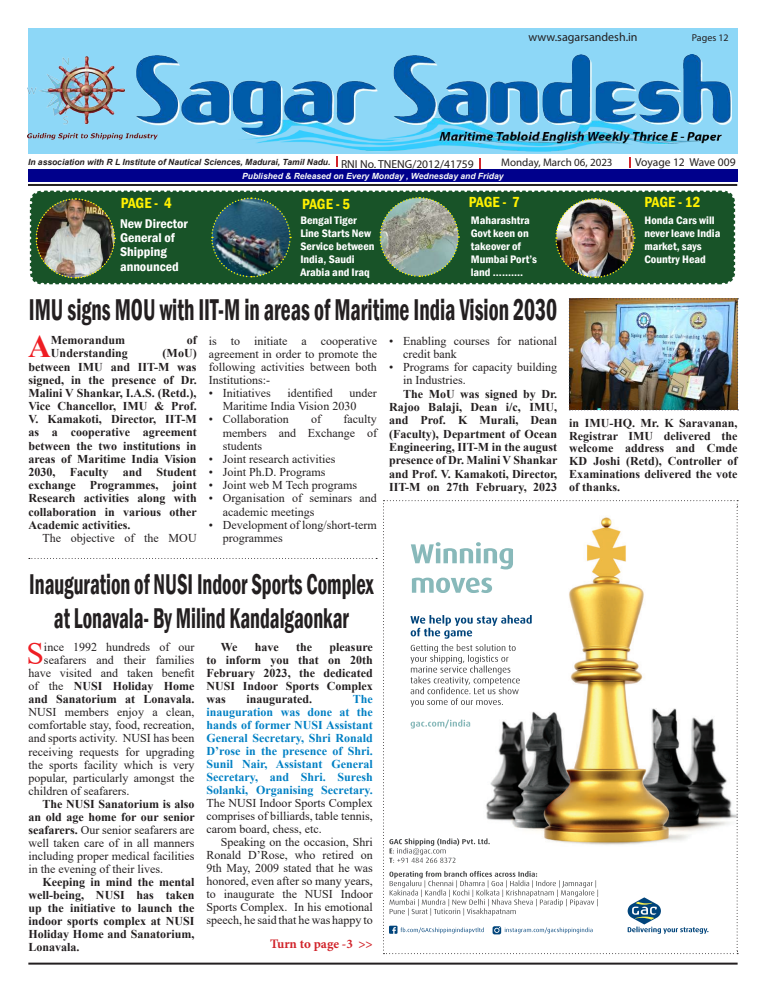
<style>
.page{position:relative;width:766px;height:993px;background:#fff}
.page>*{position:absolute;margin:0;border:0;box-sizing:border-box;transform-origin:0 0}
.t1{font:700 31.6px "Times New Roman";color:#ee1d23}
.t2{font:31.6px "Times New Roman";color:#ee1d23}
.t3{font:600 condensed 30.9px "Franklin Gothic";color:#231f20;scale:.7 1}
.t4{font:600 condensed 29.4px/33.8px "Franklin Gothic";color:#231f20;text-align:center;scale:.7 1}
.t5{font:600 condensed 15px "Franklin Gothic";letter-spacing:-.01em;color:#fff101}
.t6{font:600 condensed 13px/14px "Franklin Gothic";color:#fff;scale:1.07 1}
.t7{font:700 13px "Minion Pro";color:#d1232a}
.t8{font:12px/13px "Times New Roman";color:#231f20;text-align:justify}
.t9{font:700 12px/13.2px "Times New Roman";color:#231f20;text-align:justify}
.t10{font:700 12px/13px "Times New Roman";color:#0080c4;text-align:justify}
.t11{font:12px "Myriad Pro";color:#231f20}
.t12{font:11.5px "Myriad Pro";letter-spacing:-.005em;color:#231f20}
.t13{font:600 condensed 11.1px/13px "Franklin Gothic";color:#fff;scale:1.07 1}
.t14{font:11px "Myriad Pro";color:#231f20}
.t15{font:10px "Myriad Pro";color:#231f20}
.t16{font:italic 700 8.5px "Arial";color:#231f20}
.t17{font:italic 700 8.5px "Arial";color:#fafafa}
.s1{font-family:"Myriad Pro";font-weight:400;font-style:normal;font-size:11.6px}
.s2{font-weight:700}
</style>
<div class="page">
<hr style="left:28px;top:962px;width:709px;height:2px;background:#231f20">
<img style="left:29px;top:190px;width:707px;height:95px">
<div style="left:28px;top:28px;width:709px;height:126px;background:#8dd7f7"></div>
<hr style="left:28px;top:184px;width:709px;height:2px;background:#231f20">
<img style="left:28px;top:55px;width:703px;height:96px">
<div style="left:28px;top:169px;width:709px;height:12px;background:#00008c"></div>
<svg style="left:383px;top:500px;width:356px;height:463px"></svg>
<img style="left:568px;top:298px;width:170px;height:112px">
<p class="t11" style="left:528px;top:30px;width:111px">www.sagarsandesh.in</p>
<p class="t15" style="left:691px;top:32px;width:38px">Pages 12</p>
<p class="t16" style="left:28px;top:156px;width:447px">In association with R L Institute of Nautical Sciences, Madurai, Tamil Nadu. <span class="s1">RNI No. TNENG/2012/41759</span></p>
<p class="t14" style="left:501px;top:156px;width:113px">Monday, March 06, 2023</p>
<p class="t12" style="left:635px;top:155px;width:102px">Voyage 12 Wave 009</p>
<p class="t5" style="left:121px;top:192px;width:52px">PAGE - 4</p>
<p class="t6" style="left:120px;top:217px;width:65px">New Director<br>General of<br>Shipping announced</p>
<p class="t17" style="left:242px;top:170px;width:263px">Published &amp; Released on Every Monday , Wednesday and Friday</p>
<p class="t5" style="left:302px;top:193px;width:50px">PAGE - 5</p>
<p class="t5" style="left:468px;top:192px;width:52px">PAGE - 7</p>
<p class="t5" style="left:644px;top:192px;width:57px">PAGE - 12</p>
<p class="t13" style="left:300px;top:213px;width:71px">Bengal Tiger<br>Line Starts New<br>Service between<br>India, Saudi<br>Arabia and Iraq</p>
<p class="t13" style="left:470px;top:213px;width:63px">Maharashtra<br>Govt keen on takeover of<br>Mumbai Port’s land ..........</p>
<p class="t13" style="left:644px;top:214px;width:72px">Honda Cars will never leave India market, says<br>Country Head</p>
<h2 class="t3" style="left:29px;top:289px;width:756px">IMU signs MOU with IIT-M in areas of Maritime India Vision 2030</h2>
<h1 class="t1" style="left:28px;top:324px;width:24px">A</h1>
<p class="t9" style="left:51px;top:333px;width:75px">Memorandum</p>
<p class="t9" style="left:187px;top:333px;width:11px">of</p>
<p class="t9" style="left:51px;top:346px;width:78px">Understanding</p>
<p class="t9" style="left:28px;top:346px;width:170px;text-indent:134px">(MoU) between IMU and IIT-M was signed, in the presence of Dr.<br>Malini V Shankar, I.A.S. (Retd.), Vice Chancellor, IMU &amp; Prof.<br>V. Kamakoti, Director, IIT-M as a cooperative agreement between the two institutions in areas of Maritime India Vision 2030, Faculty and Student exchange Programmes, joint Research activities along with collaboration in various other Academic activities.</p>
<p class="t8" style="left:43px;top:531px;width:155px">The objective of the MOU</p>
<p class="t8" style="left:209px;top:333px;width:170px">is to initiate a cooperative agreement in order to promote the following activities between both Institutions:-</p>
<p class="t8" style="left:209px;top:386px;width:64px">• Initiatives</p>
<p class="t8" style="left:287px;top:386px;width:47px">identified</p>
<p class="t8" style="left:223px;top:386px;width:155px;text-indent:127px">under<br>Maritime India Vision 2030</p>
<p class="t8" style="left:209px;top:412px;width:82px">• Collaboration</p>
<p class="t8" style="left:311px;top:412px;width:11px">of</p>
<p class="t8" style="left:223px;top:412px;width:156px;text-indent:121px">faculty members and Exchange of students</p>
<p class="t8" style="left:209px;top:452px;width:128px">• Joint research activities</p>
<p class="t8" style="left:209px;top:465px;width:118px">• Joint Ph.D. Programs</p>
<p class="t8" style="left:209px;top:478px;width:150px">• Joint web M Tech programs</p>
<p class="t8" style="left:223px;top:491px;width:155px;text-indent:-14px">• Organisation of seminars and academic meetings</p>
<p class="t8" style="left:223px;top:517px;width:156px;text-indent:-14px">• Development of long/short-term programmes</p>
<p class="t8" style="left:403px;top:333px;width:156px;line-height:13.3px;text-indent:-14px">• Enabling courses for national credit bank</p>
<p class="t8" style="left:403px;top:360px;width:156px;line-height:13.3px;text-indent:-14px">• Programs for capacity building in Industries.</p>
<p class="t9" style="left:389px;top:386px;width:170px;text-indent:14px">The MoU was signed by Dr.<br>Rajoo Balaji, Dean i/c, IMU, and Prof. K Murali, Dean (Faculty), Department of Ocean Engineering, IIT-M in the august presence of Dr. Malini V Shankar and Prof. V. Kamakoti, Director, IIT-M on 27th February, 2023</p>
<h3 class="t4" style="left:29px;top:566px;width:493px">Inauguration of NUSI Indoor Sports Complex at Lonavala- By Milind Kandalgaonkar</h3>
<h1 class="t2" style="left:26px;top:631px;width:19px">S</h1>
<p class="t8" style="left:28px;top:640px;width:168px;text-align:right">ince 1992 hundreds of our seafarers and their families have visited and taken benefit of the <span class="s2">NUSI Holiday Home and Sanatorium at Lonavala.</span></p>
<p class="t8" style="left:28px;top:705px;width:168px">NUSI members enjoy a clean, comfortable stay, food, recreation, and sports activity. NUSI has been receiving requests for upgrading the sports facility which is very popular, particularly amongst the children of seafarers.</p>
<p class="t8" style="left:28px;top:796px;width:168px;text-indent:14px"><span class="s2">The NUSI Sanatorium is also an old age home for our senior seafarers.</span> Our senior seafarers are well taken care of in all manners including proper medical facilities in the evening of their lives.</p>
<p class="t9" style="left:28px;top:874px;width:168px;text-indent:14px">Keeping in mind the mental well-being, NUSI has taken up the initiative to launch the indoor sports complex at NUSI Holiday Home and Sanatorium, Lonavala.</p>
<p class="t9" style="left:206px;top:640px;width:168px;text-indent:123px">pleasure to inform you that on 20th February 2023, the dedicated NUSI Indoor Sports Complex was</p>
<p class="t9" style="left:221px;top:640px;width:18px">We</p>
<p class="t9" style="left:255px;top:640px;width:25px">have</p>
<p class="t9" style="left:296px;top:640px;width:17px">the</p>
<p class="t9" style="left:246px;top:692px;width:67px">inaugurated.</p>
<p class="t10" style="left:206px;top:692px;width:168px;text-indent:146px">The inauguration was done at the hands of former NUSI Assistant General Secretary, Shri Ronald D’rose in the presence of Shri.<br>Sunil Nair, Assistant General Secretary, and Shri. Suresh Solanki, Organising Secretary.</p>
<p class="t8" style="left:206px;top:796px;width:168px">The NUSI Indoor Sports Complex comprises of billiards, table tennis, carom board, chess, etc.</p>
<p class="t8" style="left:206px;top:835px;width:168px;text-indent:14px">Speaking on the occasion, Shri Ronald D’Rose, who retired on 9th May, 2009 stated that he was honored, even after so many years, to inaugurate the NUSI Indoor Sports Complex. In his emotional speech, he said that he was happy to</p>
<p class="t7" style="left:270px;top:933px;width:104px">Turn to page -3 &gt;&gt;</p>
<p class="t9" style="left:569px;top:416px;width:170px;line-height:12.9px">in IMU-HQ. Mr. K Saravanan, Registrar IMU delivered the welcome address and Cmde KD Joshi (Retd), Controller of Examinations delivered the vote of thanks.</p>
</div>
